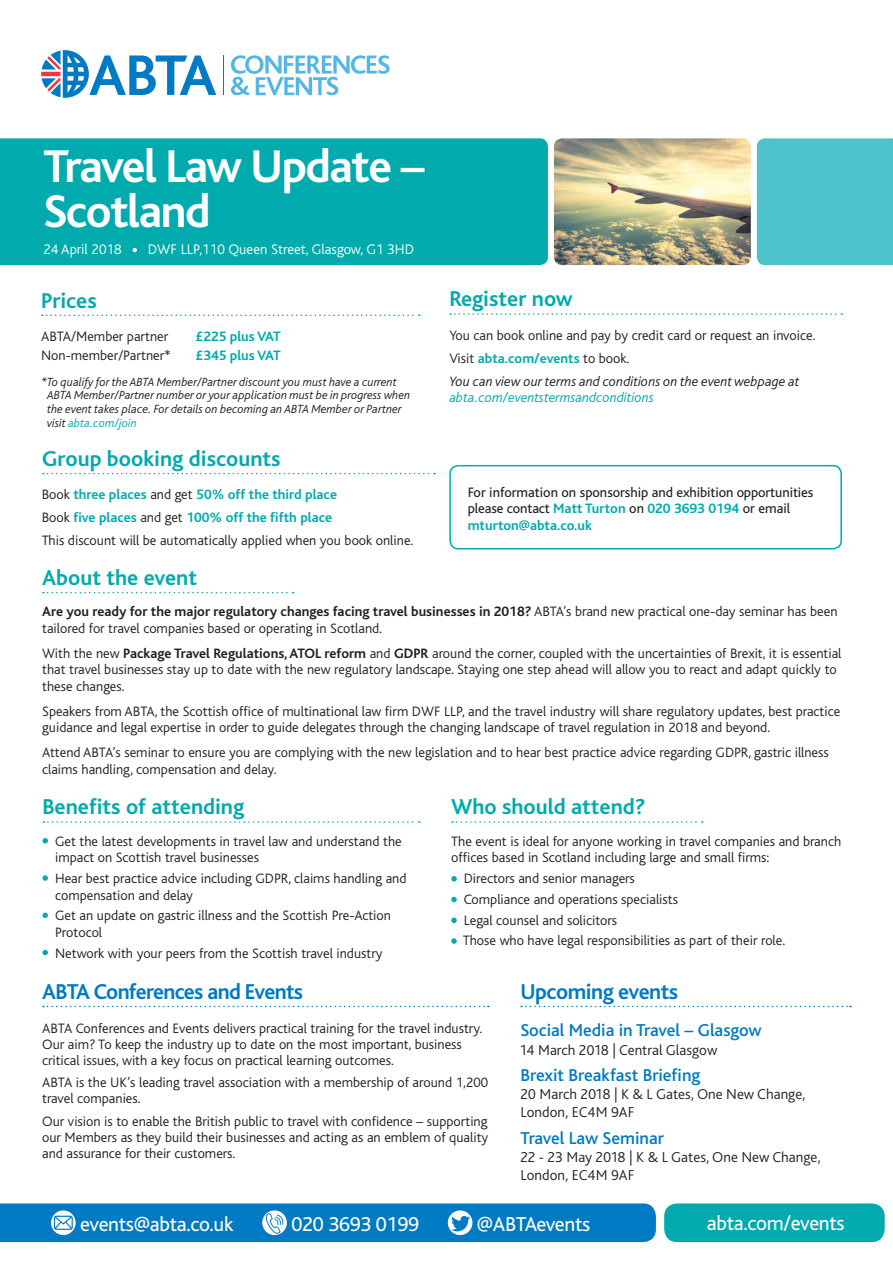
<style>
.page{position:relative;width:893px;height:1263px;background:#fff}
.page>*{position:absolute;margin:0;border:0;box-sizing:border-box;transform-origin:0 0}
.t1{font:700 48px/45px "Bliss";letter-spacing:-.03em;color:#fff}
.t2{font:700 22.5px "Bliss";color:#00aaad}
.t3{font:700 22.5px "Bliss";letter-spacing:-.03em;color:#007ac2}
.t4{font:21px "Bliss";letter-spacing:-.015em;color:#fff}
.Upcoming_event{font:500 18px "Bliss";color:#007ac2}
.Upcoming_dates{font:300 15px/18px "Bliss 2";color:#231f20}
.t5{font:300 14.55px "Bliss";color:#fff}
.t6{font:300 14.25px/16.5px "Bliss";color:#231f20}
.t7{font:700 14.25px "Bliss";color:#00aaad}
.t8{font:14.25px/16.5px "Bliss";letter-spacing:-.01em;color:#231f20}
.t9{font:italic 300 14.25px/16.5px "Bliss";color:#231f20}
.t10{font:italic 300 12.3px/13.8px "Bliss";color:#231f20}
.s1{color:#00aaad}
.s2{font-weight:300;color:#231f20}
.s3{font-weight:700;color:#00aaad}
.s4{font-weight:700}
</style>
<div class="page">
<img style="left:554px;top:138px;width:197px;height:127px">
<div style="left:757px;top:138px;width:136px;height:127px;background:#4fc3cb"></div>
<div style="left:0;top:138px;width:548px;height:127px;background:#00aaad"></div>
<div style="left:449px;top:465px;width:393px;height:84px;border:2px solid #00aaad;border-radius:8px"></div>
<svg style="left:133px;top:248px;width:4px;height:4px"></svg>
<svg style="left:41px;top:50px;width:175px;height:48px"></svg>
<hr style="left:223px;top:56px;width:1px;height:39px;background:#007ac2">
<svg style="left:231px;top:55px;width:159px;height:40px"></svg>
<svg style="left:43px;top:838px;width:5px;height:5px"></svg>
<svg style="left:43px;top:875px;width:5px;height:6px"></svg>
<svg style="left:43px;top:912px;width:5px;height:6px"></svg>
<svg style="left:43px;top:950px;width:5px;height:5px"></svg>
<svg style="left:451px;top:876px;width:6px;height:5px"></svg>
<svg style="left:451px;top:897px;width:6px;height:5px"></svg>
<svg style="left:451px;top:917px;width:6px;height:6px"></svg>
<svg style="left:451px;top:938px;width:6px;height:6px"></svg>
<svg style="left:43px;top:592px;width:251px;height:1px"></svg>
<svg style="left:43px;top:821px;width:377px;height:2px"></svg>
<svg style="left:452px;top:821px;width:251px;height:2px"></svg>
<svg style="left:450px;top:313px;width:392px;height:2px"></svg>
<svg style="left:42px;top:315px;width:378px;height:1px"></svg>
<div style="left:664px;top:1203px;width:221px;height:39px;background:#00aaad"></div>
<svg style="left:0;top:1203px;width:656px;height:39px;background:#0e81c5"></svg>
<svg style="left:43px;top:1006px;width:446px;height:1px"></svg>
<svg style="left:521px;top:1006px;width:330px;height:1px"></svg>
<svg style="left:43px;top:473px;width:392px;height:1px"></svg>
<p class="t1" style="left:43px;top:145px;width:383px">Travel Law Update –<br>Scotland</p>
<p class="t5" style="left:43px;top:242px;width:80px">24 April 2018</p>
<p class="t5" style="left:148px;top:242px;width:267px">DWF LLP,110 Queen Street, Glasgow, G1 3HD</p>
<p class="t2" style="left:41px;top:288px;width:57px">Prices</p>
<p class="t6" style="left:41px;top:328px;width:129px">ABTA/Member partner</p>
<p class="t7" style="left:196px;top:329px;width:87px">£225 plus VAT</p>
<p class="t6" style="left:41px;top:347px;width:131px">Non-member/Partner*</p>
<p class="t7" style="left:196px;top:348px;width:87px">£345 plus VAT</p>
<p class="t10" style="left:47px;top:375px;width:365px;text-indent:-6px">*To qualify for the ABTA Member/Partner discount you must have a current ABTA Member/Partner number or your application must be in progress when the event takes place. For details on becoming an ABTA Member or Partner visit <span class="s1">abta.com/join</span></p>
<p class="t2" style="left:42px;top:447px;width:240px">Group booking discounts</p>
<p class="t7" style="left:42px;top:487px;width:297px"><span class="s2">Book</span> three places <span class="s2">and get</span> 50% off the third place</p>
<p class="t7" style="left:42px;top:510px;width:292px"><span class="s2">Book</span> five places <span class="s2">and get</span> 100% off the fifth place</p>
<p class="t6" style="left:42px;top:532px;width:373px">This discount will be automatically applied when you book online.</p>
<p class="t2" style="left:42px;top:566px;width:156px">About the event</p>
<p class="t2" style="left:449px;top:287px;width:125px">Register now</p>
<p class="t6" style="left:449px;top:327px;width:368px">You can book online and pay by credit card or request an invoice.</p>
<p class="t7" style="left:449px;top:351px;width:181px"><span class="s2">Visit</span> abta.com/events <span class="s2">to book.</span></p>
<p class="t9" style="left:449px;top:373px;width:352px">You can view our terms and conditions on the event webpage at <span class="s1">abta.com/eventstermsandconditions</span></p>
<p class="t8" style="left:468px;top:484px;width:347px">For information on sponsorship and exhibition opportunities please contact <span class="s3">Matt Turton</span> on <span class="s3">020 3693 0194</span> or email <span class="s3">mturton@abta.co.uk</span></p>
<p class="t6" style="left:42px;top:604px;width:797px"><span class="s4">Are you ready for the major regulatory changes facing travel businesses in 2018?</span> ABTA’s brand new practical one-day seminar has been tailored for travel companies based or operating in Scotland.</p>
<p class="t6" style="left:42px;top:645px;width:801px">With the new <span class="s4">Package Travel Regulations, ATOL reform</span> and <span class="s4">GDPR</span> around the corner, coupled with the uncertainties of Brexit, it is essential that travel businesses stay up to date with the new regulatory landscape. Staying one step ahead will allow you to react and adapt quickly to these changes.</p>
<p class="t6" style="left:42px;top:703px;width:800px">Speakers from ABTA, the Scottish office of multinational law firm DWF LLP, and the travel industry will share regulatory updates, best practice guidance and legal expertise in order to guide delegates through the changing landscape of travel regulation in 2018 and beyond.</p>
<p class="t6" style="left:42px;top:745px;width:788px">Attend ABTA’s seminar to ensure you are complying with the new legislation and to hear best practice advice regarding GDPR, gastric illness claims handling, compensation and delay.</p>
<p class="t2" style="left:43px;top:795px;width:203px">Benefits of attending</p>
<p class="t2" style="left:451px;top:795px;width:196px">Who should attend?</p>
<p class="t6" style="left:55px;top:833px;width:348px">Get the latest developments in travel law and understand the impact on Scottish travel businesses</p>
<p class="t6" style="left:55px;top:870px;width:353px">Hear best practice advice including GDPR, claims handling and compensation and delay</p>
<p class="t6" style="left:55px;top:908px;width:337px">Get an update on gastric illness and the Scottish Pre-Action<br>Protocol</p>
<p class="t6" style="left:55px;top:945px;width:329px">Network with your peers from the Scottish travel industry</p>
<p class="t6" style="left:451px;top:833px;width:392px">The event is ideal for anyone working in travel companies and branch offices based in Scotland including large and small firms:</p>
<p class="t6" style="left:464px;top:870px;width:173px">Directors and senior managers</p>
<p class="t6" style="left:464px;top:891px;width:216px">Compliance and operations specialists</p>
<p class="t6" style="left:464px;top:912px;width:155px">Legal counsel and solicitors</p>
<p class="t6" style="left:463px;top:933px;width:324px">Those who have legal responsibilities as part of their role.</p>
<p class="t3" style="left:42px;top:980px;width:262px">ABTA Conferences and Events</p>
<p class="t3" style="left:520px;top:980px;width:159px">Upcoming events</p>
<p class="t6" style="left:42px;top:1020px;width:442px">ABTA Conferences and Events delivers practical training for the travel industry.<br>Our aim? To keep the industry up to date on the most important, business critical issues, with a key focus on practical learning outcomes.</p>
<p class="t6" style="left:42px;top:1075px;width:447px">ABTA is the UK’s leading travel association with a membership of around 1,200 travel companies.</p>
<p class="t6" style="left:42px;top:1113px;width:448px;text-align:justify">Our vision is to enable the British public to travel with confidence – supporting our Members as they build their businesses and acting as an emblem of quality and assurance for their customers.</p>
<p class="Upcoming_event" style="left:520px;top:1021px;width:243px">Social Media in Travel – Glasgow</p>
<p class="Upcoming_dates" style="left:520px;top:1040px;width:198px">14 March 2018 | Central Glasgow</p>
<p class="Upcoming_event" style="left:520px;top:1066px;width:181px">Brexit Breakfast Briefing</p>
<p class="Upcoming_dates" style="left:520px;top:1085px;width:287px">20 March 2018 | K &amp; L Gates, One New Change,<br>London, EC4M 9AF</p>
<p class="Upcoming_event" style="left:520px;top:1128px;width:145px">Travel Law Seminar</p>
<p class="Upcoming_dates" style="left:520px;top:1147px;width:302px">22 - 23 May 2018 | K &amp; L Gates, One New Change,<br>London, EC4M 9AF</p>
<p class="t4" style="left:80px;top:1213px;width:155px">events@abta.co.uk</p>
<p class="t4" style="left:291px;top:1213px;width:129px">020 3693 0199</p>
<p class="t4" style="left:477px;top:1213px;width:115px">@ABTAevents</p>
<p class="t4" style="left:707px;top:1212px;width:139px">abta.com/events</p>
</div>
